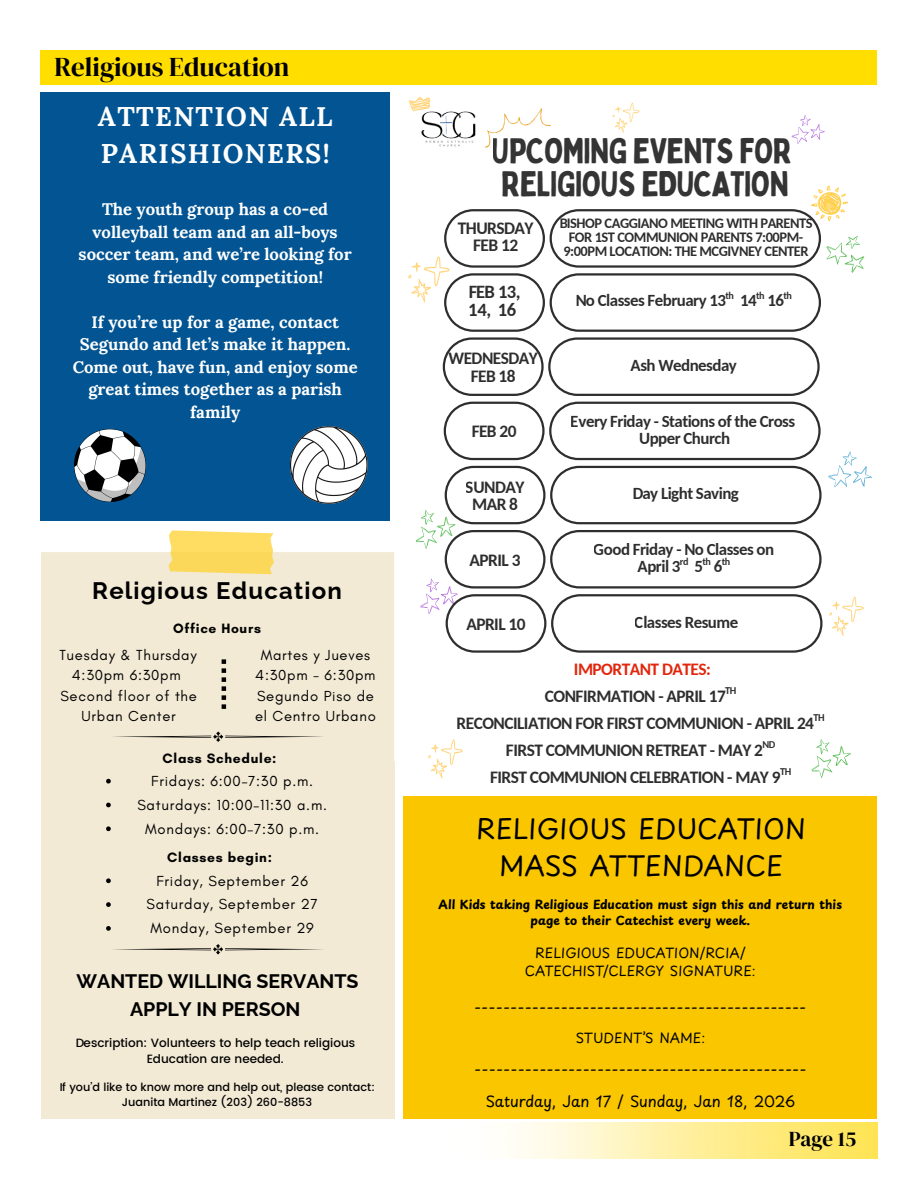
<style>
.page{position:relative;width:918px;height:1188px;background:#fff}
.page>*{position:absolute;margin:0;border:0;box-sizing:border-box;transform-origin:0 0}
.t1{font:35.1px/32.7px "Bobby Jones";letter-spacing:-.02em;color:#343434}
.t2{font:27px/37.2px "Playpen Sans";color:#000;text-align:center}
.t3{font:700 27px/37.2px "Lora";letter-spacing:.05em;color:#fff}
.t4{font:26.85px "DM Serif Display";color:#000}
.t5{font:700 24px "Raleway";letter-spacing:.05em;color:#000}
.t6{font:21px "DM Serif Display";color:#000}
.t7{font:700 19.65px/27.2px "Raleway";color:#000;text-align:center}
.t8{font:700 18.6px "Carlito";letter-spacing:-.03em;color:#2e2e2e}
.t9{font:700 17.4px/17.7px "Carlito";letter-spacing:-.03em;color:#2e2e2e;text-align:center}
.t10{font:700 17.4px "Carlito";letter-spacing:-.03em;color:#e1260d}
.t11{font:700 16.95px/16.5px "Carlito";letter-spacing:-.03em;color:#2e2e2e;text-align:center}
.t12{font:700 16.65px/22.5px "Lora";color:#fff;text-align:center}
.t13{font:15px "Playpen Sans";letter-spacing:-.01em;color:#000}
.t14{font:14.85px/23.9px "Glacial Indifference";letter-spacing:.05em;color:#000;text-align:center}
.t15{font:700 14.4px/14.1px "Carlito";letter-spacing:-.03em;color:#2e2e2e;text-align:center}
.t16{font:700 13.8px "Glacial Indifference";letter-spacing:.05em;color:#000}
.t17{font:13.5px "Playpen Sans";color:#000}
.t18{font:700 12px/16px "Playpen Sans";color:#000;text-align:center}
.t19{font:500 12px/16px "Poppins";color:#000;text-align:center}
.t20{font:500 11.25px/15px "Poppins";color:#000;text-align:center}
.t21{font:700 10.35px "Carlito";letter-spacing:-.05em;color:#2e2e2e}
.t22{font:700 10.2px "Carlito";letter-spacing:-.05em;color:#2e2e2e}
</style>
<div class="page">
<div style="left:40px;top:92px;width:350px;height:428px;background:#025492"></div>
<div style="left:40px;top:50px;width:837px;height:35px;background:#ffde00"></div>
<img style="left:513px;top:1122px;width:365px;height:36px">
<div style="left:41px;top:552px;width:353px;height:210px;background:#f2ead5"></div>
<svg style="left:168px;top:530px;width:106px;height:44px;background:#fcdd6d"></svg>
<svg style="left:111px;top:732px;width:214px;height:10px;background:#d8d1be"></svg>
<div style="left:41px;top:762px;width:353px;height:357px;background:#f2ead5"></div>
<svg style="left:113px;top:944px;width:210px;height:10px"></svg>
<svg style="left:222px;top:659px;width:4px;height:50px"></svg>
<div style="left:404px;top:796px;width:473px;height:323px;background:#f9c600"></div>
<img style="left:409px;top:97px;width:67px;height:50px">
<svg style="left:485px;top:108px;width:66px;height:40px"></svg>
<svg style="left:792px;top:115px;width:33px;height:29px"></svg>
<svg style="left:613px;top:103px;width:27px;height:30px"></svg>
<svg style="left:408px;top:185px;width:457px;height:211px"></svg>
<svg style="left:416px;top:402px;width:456px;height:251px"></svg>
<svg style="left:428px;top:739px;width:35px;height:40px"></svg>
<svg style="left:811px;top:739px;width:40px;height:39px"></svg>
<svg style="left:290px;top:426px;width:78px;height:78px"></svg>
<img style="left:75px;top:430px;width:71px;height:72px">
<svg style="left:106px;top:779px;width:5px;height:5px"></svg>
<svg style="left:106px;top:803px;width:5px;height:4px"></svg>
<svg style="left:106px;top:826px;width:5px;height:5px"></svg>
<svg style="left:106px;top:878px;width:5px;height:5px"></svg>
<svg style="left:106px;top:902px;width:5px;height:5px"></svg>
<svg style="left:106px;top:926px;width:5px;height:5px"></svg>
<h4 class="t4" style="left:54px;top:48px;width:237px">Religious Education</h4>
<h2 class="t3" style="left:98px;top:97px;width:236px">ATTENTION ALL<br>PARISHIONERS!</h2>
<p class="t12" style="left:79px;top:198px;width:275px">The youth group has a co-ed volleyball team and an all-boys soccer team, and we’re looking for some friendly competition!</p>
<p class="t12" style="left:80px;top:310px;width:272px">If you’re up for a game, contact<br>Segundo and let’s make it happen.</p>
<p class="t12" style="left:73px;top:355px;width:286px">Come out, have fun, and enjoy some great times together as a parish family</p>
<h5 class="t5" style="left:92px;top:576px;width:251px">Religious Education</h5>
<p class="t16" style="left:173px;top:619px;width:89px">Office Hours</p>
<p class="t14" style="left:59px;top:643px;width:139px">Tuesday &amp; Thursday</p>
<p class="t14" style="left:72px;top:663px;width:110px">4:30pm 6:30pm</p>
<p class="t14" style="left:60px;top:685px;width:138px;line-height:20.2px">Second floor of the<br>Urban Center</p>
<p class="t14" style="left:261px;top:643px;width:111px">Martes y Jueves</p>
<p class="t14" style="left:255px;top:663px;width:122px">4:30pm - 6:30pm</p>
<p class="t14" style="left:255px;top:685px;width:122px;line-height:20.2px;text-align:left">Segundo Piso de el Centro Urbano</p>
<p class="t16" style="left:163px;top:749px;width:115px">Class Schedule:</p>
<p class="t14" style="left:137px;top:769px;width:191px">Fridays: 6:00–7:30 p.m.<br>Saturdays: 10:00–11:30 a.m.<br>Mondays: 6:00–7:30 p.m.</p>
<p class="t16" style="left:167px;top:849px;width:106px">Classes begin:</p>
<p class="t14" style="left:147px;top:869px;width:173px">Friday, September 26<br>Saturday, September 27<br>Monday, September 29</p>
<h3 class="t7" style="left:77px;top:968px;width:283px">WANTED WILLING SERVANTS<br>APPLY IN PERSON</h3>
<p class="t19" style="left:75px;top:1035px;width:282px">Description: Volunteers to help teach religious<br>Education are needed.</p>
<p class="t20" style="left:59px;top:1079px;width:317px">If you’d like to know more and help out, please contact:<br>Juanita Martinez (203) 260-8853</p>
<h1 class="t1" style="left:492px;top:134px;width:302px">UPCOMING EVENTS FOR<br>RELIGIOUS EDUCATION</h1>
<p class="t15" style="left:559px;top:217px;width:255px">BISHOP CAGGIANO MEETING WITH PARENTS<br>FOR 1ST COMMUNION PARENTS 7:00PM-<br>9:00PM LOCATION: THE MCGIVNEY CENTER</p>
<p class="t11" style="left:575px;top:293px;width:210px">No Classes February 13 14 16</p>
<p class="t9" style="left:458px;top:221px;width:77px">THURSDAY<br>FEB 12</p>
<p class="t8" style="left:468px;top:284px;width:54px">FEB 13,</p>
<p class="t22" style="left:726px;top:292px;width:10px">th</p>
<p class="t22" style="left:756px;top:292px;width:10px">th</p>
<p class="t22" style="left:783px;top:292px;width:10px">th</p>
<p class="t8" style="left:469px;top:302px;width:49px">14, 16</p>
<p class="t9" style="left:449px;top:351px;width:91px">WEDNESDAY</p>
<p class="t9" style="left:471px;top:369px;width:46px">FEB 18</p>
<p class="t9" style="left:472px;top:424px;width:46px">FEB 20</p>
<p class="t9" style="left:466px;top:479px;width:60px">SUNDAY<br>MAR 8</p>
<p class="t11" style="left:631px;top:359px;width:108px">Ash Wednesday</p>
<p class="t11" style="left:571px;top:415px;width:226px">Every Friday - Stations of the Cross<br>Upper Church</p>
<p class="t11" style="left:632px;top:487px;width:108px">Day Light Saving</p>
<p class="t11" style="left:594px;top:543px;width:182px">Good Friday - No Classes on<br>April 3 5 6</p>
<p class="t9" style="left:470px;top:552px;width:52px">APRIL 3</p>
<p class="t22" style="left:680px;top:557px;width:10px">rd</p>
<p class="t22" style="left:703px;top:557px;width:29px">th th</p>
<p class="t9" style="left:466px;top:617px;width:61px">APRIL 10</p>
<p class="t11" style="left:635px;top:615px;width:105px">Classes Resume</p>
<p class="t10" style="left:574px;top:662px;width:138px">IMPORTANT DATES:</p>
<p class="t9" style="left:545px;top:689px;width:182px">CONFIRMATION - APRIL 17</p>
<p class="t21" style="left:725px;top:687px;width:13px">TH</p>
<p class="t9" style="left:457px;top:716px;width:359px">RECONCILIATION FOR FIRST COMMUNION - APRIL 24</p>
<p class="t21" style="left:814px;top:714px;width:13px">TH</p>
<p class="t9" style="left:506px;top:743px;width:259px">FIRST COMMUNION RETREAT - MAY 2</p>
<p class="t21" style="left:763px;top:741px;width:14px">ND</p>
<p class="t9" style="left:490px;top:770px;width:292px">FIRST COMMUNION CELEBRATION - MAY 9</p>
<p class="t21" style="left:780px;top:768px;width:13px">TH</p>
<h3 class="t2" style="left:476px;top:809px;width:331px">RELIGIOUS EDUCATION<br>MASS ATTENDANCE</h3>
<p class="t18" style="left:439px;top:896px;width:405px">All Kids taking Religious Education must sign this and return this page to their Catechist every week.</p>
<p class="t17" style="left:535px;top:943px;width:212px">RELIGIOUS EDUCATION/RCIA/</p>
<p class="t17" style="left:525px;top:961px;width:232px">CATECHIST/CLERGY SIGNATURE:</p>
<p class="t13" style="left:474px;top:996px;width:334px">----------------------------------------------</p>
<p class="t17" style="left:576px;top:1027px;width:131px">STUDENT’S NAME:</p>
<p class="t13" style="left:474px;top:1057px;width:334px">----------------------------------------------</p>
<p class="t13" style="left:486px;top:1089px;width:311px">Saturday, Jan 17 / Sunday, Jan 18, 2026</p>
<p class="t6" style="left:789px;top:1124px;width:69px">Page 15</p>
</div>
